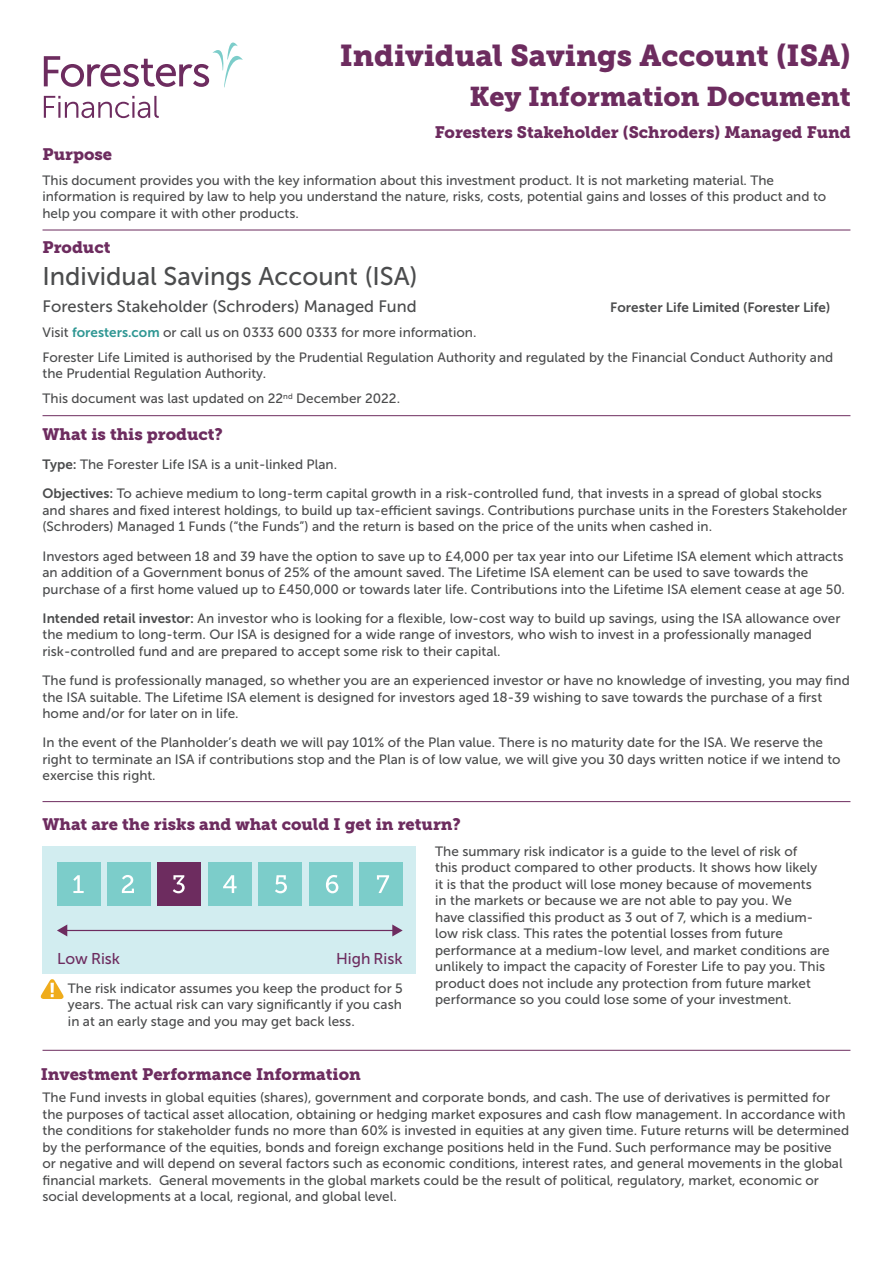
<style>
.page{position:relative;width:893px;height:1263px;background:#fff}
.page>*{position:absolute;margin:0;border:0;box-sizing:border-box;transform-origin:0 0}
.t1{font:30px "Museo Slab 900";color:#6d2c5f}
.t2{font:27px "Museo Slab 900";color:#6d2c5f}
.t3{font:25.5px "Museo Sans 500";color:#4b4c4d}
.t4{font:16.5px "Museo Slab 900";color:#6d2c5f}
.t5{font:16.5px "Museo Sans 500";color:#4b4c4d}
.t6{font:15.6px "Museo Sans 500";color:#6d2c5f}
.t7{font:13.5px/16.5px "Museo Sans 500";color:#4b4c4d}
.t8{font:13.5px "Museo Sans 700";color:#4b4c4d}
.s1{font-family:"Museo Sans 700";color:#2f9793}
.s2{font-family:"Museo Sans 700"}
</style>
<div class="page">
<div style="left:43px;top:846px;width:373px;height:127px;background:#d2edf0"></div>
<div style="left:57px;top:862px;width:44px;height:44px;background:#7ccdca"></div>
<div style="left:107px;top:862px;width:44px;height:44px;background:#7ccdca"></div>
<div style="left:158px;top:862px;width:43px;height:44px;background:#6d2c5f"></div>
<div style="left:208px;top:862px;width:44px;height:44px;background:#7ccdca"></div>
<div style="left:258px;top:862px;width:44px;height:44px;background:#7ccdca"></div>
<div style="left:309px;top:862px;width:43px;height:44px;background:#7ccdca"></div>
<div style="left:359px;top:862px;width:44px;height:44px;background:#7ccdca"></div>
<hr style="left:66px;top:930px;width:328px;height:1px;background:#6d2c5f">
<svg style="left:57px;top:924px;width:10px;height:12px"></svg>
<svg style="left:392px;top:924px;width:11px;height:12px"></svg>
<svg style="left:73px;top:875px;width:11px;height:18px"></svg>
<svg style="left:122px;top:875px;width:12px;height:18px"></svg>
<svg style="left:173px;top:875px;width:12px;height:18px"></svg>
<svg style="left:223px;top:875px;width:14px;height:18px"></svg>
<svg style="left:275px;top:875px;width:12px;height:18px"></svg>
<svg style="left:326px;top:875px;width:12px;height:18px"></svg>
<svg style="left:377px;top:875px;width:12px;height:18px"></svg>
<svg style="left:40px;top:979px;width:24px;height:20px"></svg>
<hr style="left:43px;top:415px;width:807px;height:1px;background:#6d2c5f">
<hr style="left:43px;top:801px;width:807px;height:1px;background:#6d2c5f">
<hr style="left:43px;top:230px;width:807px;height:1px;background:#6d2c5f">
<svg style="left:44px;top:43px;width:199px;height:44px"></svg>
<svg style="left:44px;top:96px;width:115px;height:22px"></svg>
<hr style="left:43px;top:1050px;width:807px;height:1px;background:#6d2c5f">
<p class="t1" style="left:340px;top:38px;width:512px">Individual Savings Account (ISA)</p>
<p class="t2" style="left:469px;top:81px;width:383px">Key Information Document</p>
<p class="t4" style="left:435px;top:122px;width:417px">Foresters Stakeholder (Schroders) Managed Fund</p>
<p class="t4" style="left:43px;top:145px;width:71px">Purpose</p>
<p class="t7" style="left:43px;top:172px;width:785px">This document provides you with the key information about this investment product. It is not marketing material. The information is required by law to help you understand the nature, risks, costs, potential gains and losses of this product and to help you compare it with other products.</p>
<p class="t4" style="left:43px;top:237px;width:69px">Product</p>
<p class="t3" style="left:43px;top:262px;width:376px">Individual Savings Account (ISA)</p>
<p class="t5" style="left:43px;top:297px;width:376px">Foresters Stakeholder (Schroders) Managed Fund</p>
<p class="t8" style="left:610px;top:299px;width:221px">Forester Life Limited (Forester Life)</p>
<p class="t7" style="left:43px;top:324px;width:435px">Visit <span class="s1">foresters.com</span> or call us on 0333 600 0333 for more information.</p>
<p class="t7" style="left:43px;top:349px;width:792px">Forester Life Limited is authorised by the Prudential Regulation Authority and regulated by the Financial Conduct Authority and the Prudential Regulation Authority.</p>
<p class="t7" style="left:43px;top:390px;width:359px">This document was last updated on 22<sup>nd</sup> December 2022.</p>
<p class="t4" style="left:43px;top:424px;width:182px">What is this product?</p>
<p class="t7" style="left:43px;top:456px;width:296px"><span class="s2">Type:</span> The Forester Life ISA is a unit-linked Plan.</p>
<p class="t7" style="left:43px;top:485px;width:806px"><span class="s2">Objectives:</span> To achieve medium to long-term capital growth in a risk-controlled fund, that invests in a spread of global stocks and shares and fixed interest holdings, to build up tax-efficient savings. Contributions purchase units in the Foresters Stakeholder (Schroders) Managed 1 Funds (“the Funds”) and the return is based on the price of the units when cashed in.</p>
<p class="t7" style="left:43px;top:548px;width:804px">Investors aged between 18 and 39 have the option to save up to £4,000 per tax year into our Lifetime ISA element which attracts an addition of a Government bonus of 25% of the amount saved. The Lifetime ISA element can be used to save towards the purchase of a first home valued up to £450,000 or towards later life. Contributions into the Lifetime ISA element cease at age 50.</p>
<p class="t7" style="left:43px;top:610px;width:799px"><span class="s2">Intended retail investor:</span> An investor who is looking for a flexible, low-cost way to build up savings, using the ISA allowance over the medium to long-term. Our ISA is designed for a wide range of investors, who wish to invest in a professionally managed risk-controlled fund and are prepared to accept some risk to their capital.</p>
<p class="t7" style="left:43px;top:672px;width:809px">The fund is professionally managed, so whether you are an experienced investor or have no knowledge of investing, you may find the ISA suitable. The Lifetime ISA element is designed for investors aged 18-39 wishing to save towards the purchase of a first home and/or for later on in life.</p>
<p class="t7" style="left:43px;top:734px;width:800px">In the event of the Planholder’s death we will pay 101% of the Plan value. There is no maturity date for the ISA. We reserve the right to terminate an ISA if contributions stop and the Plan is of low value, we will give you 30 days written notice if we intend to exercise this right.</p>
<p class="t4" style="left:43px;top:814px;width:420px">What are the risks and what could I get in return?</p>
<p class="t6" style="left:57px;top:950px;width:64px">Low Risk</p>
<p class="t6" style="left:336px;top:950px;width:68px">High Risk</p>
<p class="t7" style="left:68px;top:980px;width:336px;text-align:justify">The risk indicator assumes you keep the product for 5 years. The actual risk can vary significantly if you cash in at an early stage and you may get back less.</p>
<p class="t7" style="left:435px;top:843px;width:396px">The summary risk indicator is a guide to the level of risk of<br>this product compared to other products. It shows how likely<br>it is that the product will lose money because of movements<br>in the markets or because we are not able to pay you. We<br>have classified this product as 3 out of 7, which is a medium&shy;low risk class. This rates the potential losses from future performance at a medium-low level, and market conditions are unlikely to impact the capacity of Forester Life to pay you. This product does not include any protection from future market performance so you could lose some of your investment.</p>
<p class="t4" style="left:41px;top:1064px;width:322px">Investment Performance Information</p>
<p class="t7" style="left:43px;top:1089px;width:808px">The Fund invests in global equities (shares), government and corporate bonds, and cash. The use of derivatives is permitted for the purposes of tactical asset allocation, obtaining or hedging market exposures and cash flow management. In accordance with the conditions for stakeholder funds no more than 60% is invested in equities at any given time. Future returns will be determined by the performance of the equities, bonds and foreign exchange positions held in the Fund. Such performance may be positive<br>or negative and will depend on several factors such as economic conditions, interest rates, and general movements in the global financial markets. General movements in the global markets could be the result of political, regulatory, market, economic or social developments at a local, regional, and global level.</p>
</div>
